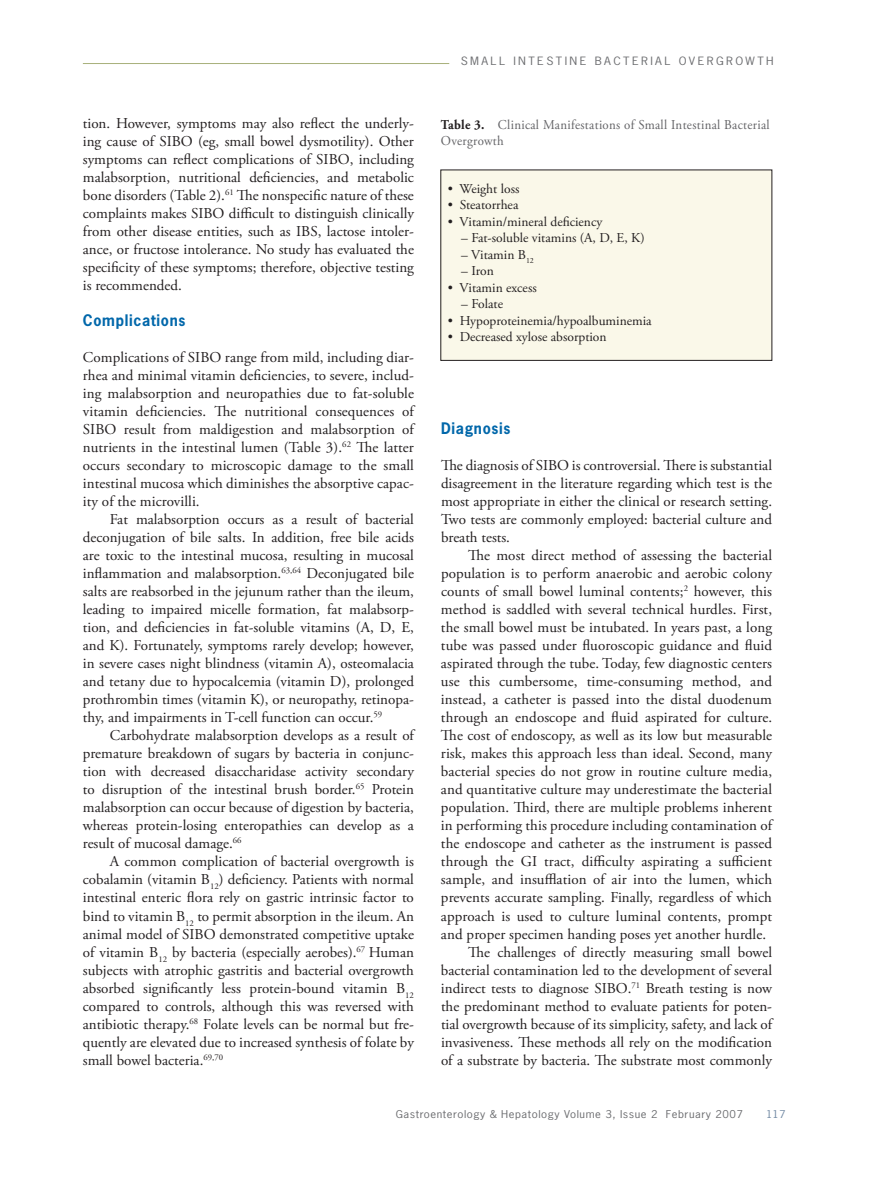
<style>
.page{position:relative;width:882px;height:1179px;background:#fff}
.page>*{position:absolute;margin:0;border:0;box-sizing:border-box;transform-origin:0 0}
.t1{font:15px/18px "Adobe Garamond Pro";letter-spacing:.005em;color:#231f20;text-align:justify}
.t2{font:700 15px "News Gothic Std";letter-spacing:.05em;color:#0067aa;scale:.95 1}
.t3{font:13.5px "Adobe Garamond Pro";color:#231f20}
.t4{font:13.5px/16.5px "Adobe Garamond Pro";letter-spacing:.025em;color:#636366;scale:.95 1}
.t5{font:10.8px "News Gothic Std";letter-spacing:.2em;color:#6c6d70;scale:1.11 1}
.t6{font:10.2px "News Gothic Std";letter-spacing:.05em;color:#6c6d70;scale:1.11 1}
.t7{font:10.2px "News Gothic Std";color:#748ba5;scale:1.11 1}
.s1{font-weight:700;color:#231f20}
</style>
<div class="page">
<hr style="left:83px;top:63px;width:366px;height:1px;background:#a8b07a">
<div style="left:440px;top:170px;width:331px;height:190px;background:#faf8e9"></div>
<p class="t1" style="left:83px;top:115px;width:332px">tion. However, symptoms may also reflect the underly&shy;ing cause of SIBO (eg, small bowel dysmotility). Other symptoms can reflect complications of SIBO, including malabsorption, nutritional deficiencies, and metabolic bone disorders (Table 2).<sup>61</sup> The nonspecific nature of these complaints makes SIBO difficult to distinguish clinically from other disease entities, such as IBS, lactose intoler&shy;ance, or fructose intolerance. No study has evaluated the specificity of these symptoms; therefore, objective testing is recommended.</p>
<p class="t2" style="left:83px;top:310px;width:109px">Complications</p>
<p class="t1" style="left:83px;top:349px;width:332px">Complications of SIBO range from mild, including diar&shy;rhea and minimal vitamin deficiencies, to severe, includ&shy;ing malabsorption and neuropathies due to fat-soluble vitamin deficiencies. The nutritional consequences of SIBO result from maldigestion and malabsorption of nutrients in the intestinal lumen (Table 3).<sup>62</sup> The latter occurs secondary to microscopic damage to the small intestinal mucosa which diminishes the absorptive capac&shy;ity of the microvilli.</p>
<p class="t1" style="left:83px;top:511px;width:332px;text-indent:27px">Fat malabsorption occurs as a result of bacterial deconjugation of bile salts. In addition, free bile acids are toxic to the intestinal mucosa, resulting in mucosal inflammation and malabsorption.<sup>63,64</sup> Deconjugated bile salts are reabsorbed in the jejunum rather than the ileum, leading to impaired micelle formation, fat malabsorp&shy;tion, and deficiencies in fat-soluble vitamins (A, D, E, and K). Fortunately, symptoms rarely develop; however, in severe cases night blindness (vitamin A), osteomalacia and tetany due to hypocalcemia (vitamin D), prolonged prothrombin times (vitamin K), or neuropathy, retinopa&shy;thy, and impairments in T-cell function can occur.<sup>59</sup></p>
<p class="t1" style="left:83px;top:727px;width:332px;text-indent:27px">Carbohydrate malabsorption develops as a result of premature breakdown of sugars by bacteria in conjunc&shy;tion with decreased disaccharidase activity secondary to disruption of the intestinal brush border.<sup>65</sup> Protein malabsorption can occur because of digestion by bacteria, whereas protein-losing enteropathies can develop as a result of mucosal damage.<sup>66</sup></p>
<p class="t1" style="left:83px;top:853px;width:332px;text-indent:27px">A common complication of bacterial overgrowth is cobalamin (vitamin B<sub>12</sub>) deficiency. Patients with normal intestinal enteric flora rely on gastric intrinsic factor to bind to vitamin B<sub>12</sub> to permit absorption in the ileum. An animal model of SIBO demonstrated competitive uptake of vitamin B<sub>12</sub> by bacteria (especially aerobes).<sup>67</sup> Human subjects with atrophic gastritis and bacterial overgrowth absorbed significantly less protein-bound vitamin B<sub>12 </sub>compared to controls, although this was reversed with antibiotic therapy.<sup>68</sup> Folate levels can be normal but fre&shy;quently are elevated due to increased synthesis of folate by small bowel bacteria.<sup>69,70</sup></p>
<p class="t5" style="left:460px;top:54px;width:283px">SMALL INTESTINE BACTERIAL OVERGROWTH</p>
<p class="t4" style="left:440px;top:117px;width:347px"><span class="s1">Table 3.</span> Clinical Manifestations of Small Intestinal Bacterial<br>Overgrowth</p>
<p class="t3" style="left:447px;top:180px;width:73px">• Weight loss</p>
<p class="t3" style="left:447px;top:197px;width:72px">• Steatorrhea</p>
<p class="t3" style="left:447px;top:213px;width:156px">• Vitamin/mineral deficiency</p>
<p class="t3" style="left:461px;top:230px;width:185px">– Fat-soluble vitamins (A, D, E, K)</p>
<p class="t3" style="left:461px;top:246px;width:74px">– Vitamin B<sub>12</sub></p>
<p class="t3" style="left:461px;top:263px;width:34px">– Iron</p>
<p class="t3" style="left:447px;top:279px;width:90px">• Vitamin excess</p>
<p class="t3" style="left:461px;top:296px;width:43px">– Folate</p>
<p class="t3" style="left:447px;top:312px;width:205px">• Hypoproteinemia/hypoalbuminemia</p>
<p class="t3" style="left:447px;top:329px;width:160px">• Decreased xylose absorption</p>
<p class="t2" style="left:441px;top:418px;width:75px">Diagnosis</p>
<p class="t1" style="left:441px;top:457px;width:332px">The diagnosis of SIBO is controversial. There is substantial disagreement in the literature regarding which test is the most appropriate in either the clinical or research setting.<br>Two tests are commonly employed: bacterial culture and breath tests.</p>
<p class="t1" style="left:468px;top:547px;width:305px">The most direct method of assessing the bacterial</p>
<p class="t1" style="left:441px;top:565px;width:332px">population is to perform anaerobic and aerobic colony</p>
<p class="t1" style="left:441px;top:583px;width:332px">counts of small bowel luminal contents;<sup>2</sup> however, this</p>
<p class="t1" style="left:441px;top:601px;width:332px">method is saddled with several technical hurdles. First,</p>
<p class="t1" style="left:441px;top:619px;width:332px">the small bowel must be intubated. In years past, a long</p>
<p class="t1" style="left:441px;top:637px;width:332px">tube was passed under fluoroscopic guidance and fluid</p>
<p class="t1" style="left:441px;top:655px;width:332px">aspirated through the tube. Today, few diagnostic centers</p>
<p class="t1" style="left:441px;top:673px;width:332px">use this cumbersome, time-consuming method, and</p>
<p class="t1" style="left:441px;top:691px;width:332px">instead, a catheter is passed into the distal duodenum</p>
<p class="t1" style="left:441px;top:709px;width:332px">through an endoscope and fluid aspirated for culture.</p>
<p class="t1" style="left:441px;top:727px;width:332px">The cost of endoscopy, as well as its low but measurable</p>
<p class="t1" style="left:441px;top:745px;width:332px">risk, makes this approach less than ideal. Second, many</p>
<p class="t1" style="left:441px;top:763px;width:332px">bacterial species do not grow in routine culture media,</p>
<p class="t1" style="left:441px;top:781px;width:332px">and quantitative culture may underestimate the bacterial</p>
<p class="t1" style="left:441px;top:799px;width:332px">population. Third, there are multiple problems inherent</p>
<p class="t1" style="left:441px;top:817px;width:332px">in performing this procedure including contamination of</p>
<p class="t1" style="left:441px;top:835px;width:332px">the endoscope and catheter as the instrument is passed</p>
<p class="t1" style="left:441px;top:853px;width:332px">through the GI tract, difficulty aspirating a sufficient</p>
<p class="t1" style="left:441px;top:871px;width:332px">sample, and insufflation of air into the lumen, which</p>
<p class="t1" style="left:441px;top:889px;width:332px">prevents accurate sampling. Finally, regardless of which</p>
<p class="t1" style="left:441px;top:907px;width:332px">approach is used to culture luminal contents, prompt</p>
<p class="t1" style="left:441px;top:925px;width:326px">and proper specimen handing poses yet another hurdle.</p>
<p class="t1" style="left:468px;top:943px;width:305px">The challenges of directly measuring small bowel</p>
<p class="t1" style="left:441px;top:961px;width:332px">bacterial contamination led to the development of several</p>
<p class="t1" style="left:441px;top:979px;width:332px">indirect tests to diagnose SIBO.<sup>71</sup> Breath testing is now</p>
<p class="t1" style="left:441px;top:997px;width:332px">the predominant method to evaluate patients for poten-</p>
<p class="t1" style="left:441px;top:1015px;width:332px">tial overgrowth because of its simplicity, safety, and lack of</p>
<p class="t1" style="left:441px;top:1033px;width:332px">invasiveness. These methods all rely on the modification</p>
<p class="t1" style="left:441px;top:1051px;width:332px">of a substrate by bacteria. The substrate most commonly</p>
<p class="t6" style="left:395px;top:1107px;width:314px">Gastroenterology &amp; Hepatology Volume 3, Issue 2 February 2007</p>
<p class="t7" style="left:765px;top:1107px;width:19px">117</p>
</div>
